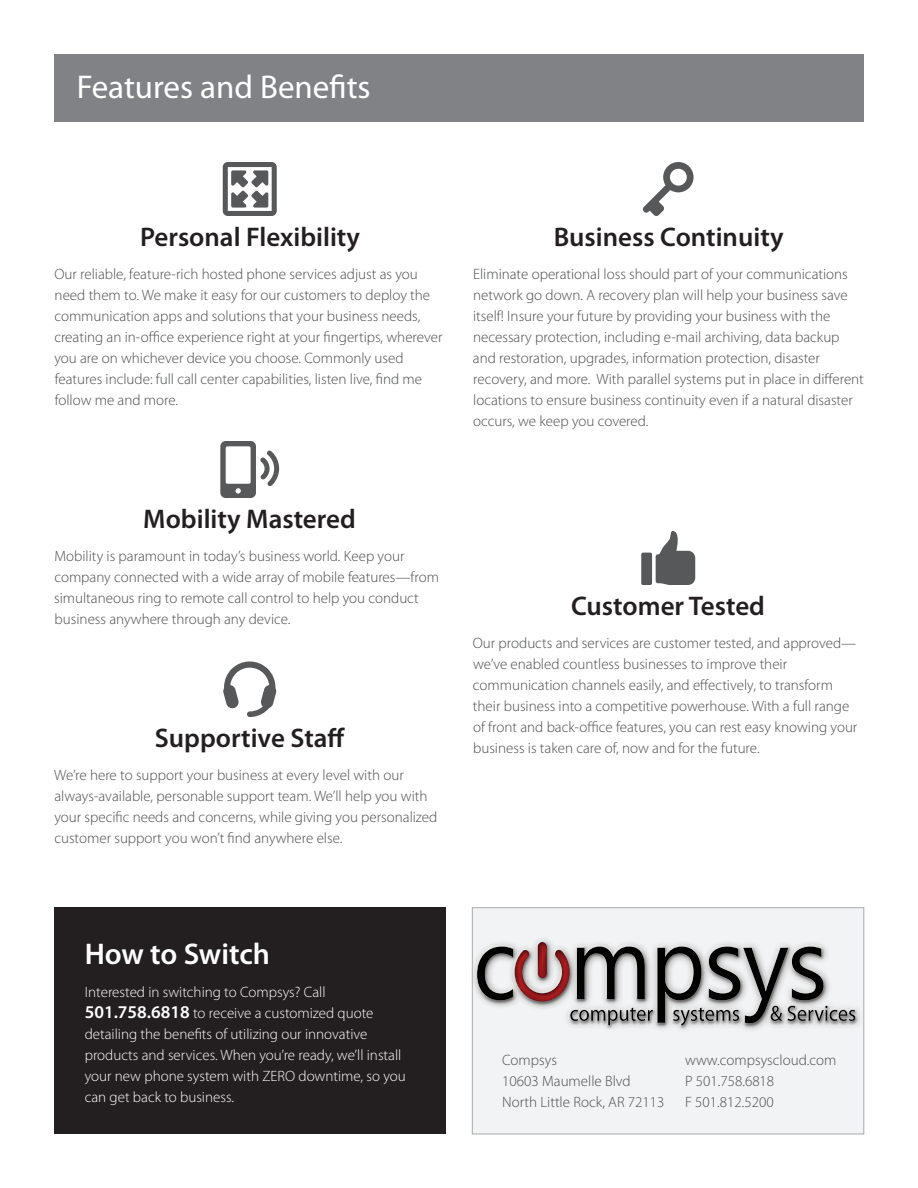
<style>
.page{position:relative;width:918px;height:1188px;background:#fff}
.page>*{position:absolute;margin:0;border:0;box-sizing:border-box;transform-origin:0 0}
.Heading{font:33px "Myriad Pro";color:#fff}
.Body{font:600 30px "Myriad Pro";letter-spacing:-.005em;color:#fff}
.Subheading{font:600 27px "Myriad Pro";color:#231f20}
.Body-2{font:300 15px/21px "Myriad Pro";color:#4b4c4d}
.Body-3{font:300 15px/21px "Myriad Pro";color:#fff}
.s1{font-weight:600;font-size:18px}
</style>
<div class="page">
<div style="left:472px;top:908px;width:392px;height:226px;background:#f2f3f4;border:1px solid #a8a9ad"></div>
<div style="left:54px;top:908px;width:392px;height:226px;background:#231f20"></div>
<div style="left:54px;top:54px;width:810px;height:67px;background:#808285"></div>
<svg style="left:223px;top:162px;width:54px;height:54px"></svg>
<svg style="left:220px;top:441px;width:59px;height:57px"></svg>
<svg style="left:223px;top:662px;width:53px;height:55px"></svg>
<svg style="left:643px;top:162px;width:51px;height:54px"></svg>
<svg style="left:641px;top:531px;width:54px;height:54px"></svg>
<div style="left:465px;top:931px;width:402px;height:105px;background:#231f20;opacity:.75"></div>
<p class="Heading" style="left:77px;top:69px;width:295px">Features and Benefits</p>
<p class="Subheading" style="left:140px;top:222px;width:222px">Personal Flexibility</p>
<p class="Body-2" style="left:54px;top:264px;width:390px">Our reliable, feature-rich hosted phone services adjust as you need them to. We make it easy for our customers to deploy the communication apps and solutions that your business needs, creating an in-office experience right at your fingertips, wherever you are on whichever device you choose. Commonly used features include: full call center capabilities, listen live, find me follow me and more.</p>
<p class="Subheading" style="left:554px;top:222px;width:231px">Business Continuity</p>
<p class="Body-2" style="left:473px;top:264px;width:393px">Eliminate operational loss should part of your communications network go down. A recovery plan will help your business save itself! Insure your future by providing your business with the necessary protection, including e-mail archiving, data backup and restoration, upgrades, information protection, disaster recovery, and more. With parallel systems put in place in different locations to ensure business continuity even if a natural disaster occurs, we keep you covered.</p>
<p class="Subheading" style="left:143px;top:504px;width:214px">Mobility Mastered</p>
<p class="Body-2" style="left:54px;top:546px;width:386px">Mobility is paramount in today’s business world. Keep your company connected with a wide array of mobile features—from simultaneous ring to remote call control to help you conduct business anywhere through any device.</p>
<p class="Subheading" style="left:155px;top:723px;width:192px">Supportive Staff</p>
<p class="Body-2" style="left:54px;top:765px;width:385px">We’re here to support your business at every level with our always-available, personable support team. We’ll help you with your specific needs and concerns, while giving you personalized customer support you won’t find anywhere else.</p>
<p class="Subheading" style="left:571px;top:591px;width:195px">Customer Tested</p>
<p class="Body-2" style="left:473px;top:633px;width:386px">Our products and services are customer tested, and approved— we’ve enabled countless businesses to improve their communication channels easily, and effectively, to transform their business into a competitive powerhouse. With a full range of front and back-office features, you can rest easy knowing your business is taken care of, now and for the future.</p>
<p class="Body" style="left:85px;top:938px;width:187px">How to Switch</p>
<p class="Body-3" style="left:85px;top:982px;width:323px">Interested in switching to Compsys? Call <span class="s1">501.758.6818</span> to receive a customized quote detailing the benefits of utilizing our innovative products and services. When you’re ready, we’ll install your new phone system with ZERO downtime, so you can get back to business.</p>
<p class="Body-2" style="left:502px;top:1049px;width:164px">Compsys<br>10603 Maumelle Blvd<br>North Little Rock, AR 72113</p>
<p class="Body-2" style="left:685px;top:1049px;width:153px">www.compsyscloud.com<br>P 501.758.6818<br>F 501.812.5200</p>
</div>
